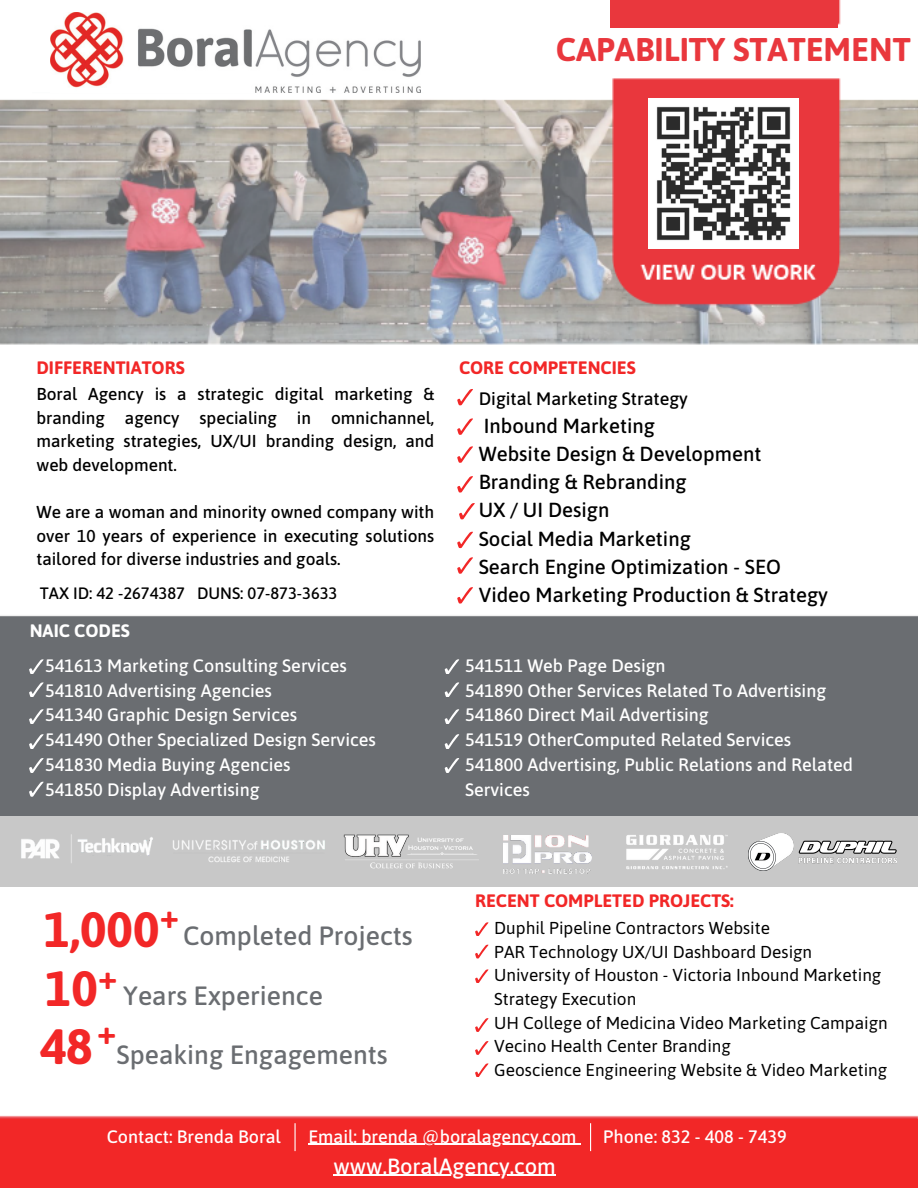
<style>
.page{position:relative;width:918px;height:1188px;background:#fff}
.page>*{position:absolute;margin:0;border:0;box-sizing:border-box;transform-origin:0 0}
.t1{font:700 49.5px "Asap";color:#f22727}
.t2{font:700 34.5px "Asap";color:#f22727}
.t3{font:700 32.85px "Asap";color:#e9373d}
.t4{font:500 26.4px "Asap";color:#6a6d71}
.t5{font:500 21.9px "Asap";color:#fff}
.t6{font:500 20.4px "Asap";color:#000}
.t7{font:500 18px/24.8px "Asap";color:#fff}
.t8{font:700 18px "Asap";color:#f22727}
.t9{font:500 18px "Asap";color:#000}
.t10{font:700 18px "Asap";color:#fff}
.t11{font:500 17.25px/23.7px "Asap";color:#000;text-align:justify}
.t12{font:17.25px "Asap";color:#000}
.t13{font:500 16.5px "Asap";color:#000}
</style>
<div class="page">
<img style="left:0;top:0;width:918px;height:1119px">
<div style="left:0;top:1119px;width:918px;height:69px;background:#f22727"></div>
<hr style="left:294px;top:1123px;width:2px;height:28px;background:#fff">
<svg style="left:590px;top:1123px;width:1px;height:28px"></svg>
<div style="left:0;top:0;width:445px;height:92px;background:#fff"></div>
<img style="left:50px;top:12px;width:370px;height:80px">
<div style="left:610px;top:0;width:227px;height:28px;background:#e9373d"></div>
<div style="left:459px;top:32px;width:459px;height:38px;background:#fff"></div>
<div style="left:14px;top:358px;width:406px;height:236px;background:#fff"></div>
<div style="left:441px;top:348px;width:406px;height:259px;background:#fff"></div>
<svg style="left:457px;top:389px;width:16px;height:16px"></svg>
<svg style="left:457px;top:418px;width:16px;height:17px"></svg>
<svg style="left:457px;top:446px;width:16px;height:17px"></svg>
<svg style="left:457px;top:476px;width:16px;height:17px"></svg>
<svg style="left:459px;top:503px;width:16px;height:16px"></svg>
<svg style="left:457px;top:532px;width:16px;height:16px"></svg>
<svg style="left:457px;top:557px;width:16px;height:17px"></svg>
<svg style="left:457px;top:587px;width:16px;height:17px"></svg>
<div style="left:0;top:617px;width:918px;height:199px;background:#6a6d71"></div>
<svg style="left:29px;top:659px;width:15px;height:15px"></svg>
<svg style="left:29px;top:682px;width:15px;height:15px"></svg>
<svg style="left:29px;top:709px;width:15px;height:15px"></svg>
<svg style="left:29px;top:734px;width:15px;height:15px"></svg>
<svg style="left:29px;top:758px;width:15px;height:15px"></svg>
<svg style="left:29px;top:782px;width:15px;height:14px"></svg>
<svg style="left:445px;top:659px;width:14px;height:15px"></svg>
<svg style="left:445px;top:682px;width:14px;height:15px"></svg>
<svg style="left:445px;top:709px;width:14px;height:15px"></svg>
<svg style="left:445px;top:734px;width:14px;height:15px"></svg>
<svg style="left:445px;top:758px;width:14px;height:15px"></svg>
<div style="left:28px;top:901px;width:406px;height:209px;background:#fff"></div>
<div style="left:457px;top:887px;width:439px;height:223px;background:#fff"></div>
<svg style="left:475px;top:922px;width:14px;height:14px"></svg>
<svg style="left:475px;top:945px;width:14px;height:13px"></svg>
<svg style="left:475px;top:969px;width:14px;height:14px"></svg>
<svg style="left:475px;top:1018px;width:14px;height:14px"></svg>
<svg style="left:475px;top:1041px;width:14px;height:13px"></svg>
<svg style="left:475px;top:1063px;width:14px;height:14px"></svg>
<div style="left:0;top:816px;width:918px;height:71px;background:#c8c8c8"></div>
<img style="left:21px;top:834px;width:132px;height:29px">
<img style="left:173px;top:840px;width:152px;height:22px">
<img style="left:343px;top:834px;width:136px;height:35px">
<img style="left:503px;top:836px;width:88px;height:37px">
<img style="left:626px;top:835px;width:102px;height:34px">
<img style="left:748px;top:833px;width:149px;height:37px">
<img style="left:649px;top:99px;width:149px;height:149px">
<hr style="left:333px;top:1175px;width:223px;height:1px;background:#fff">
<hr style="left:308px;top:1144px;width:269px;height:1px;background:#fff">
<p class="t3" style="left:556px;top:31px;width:356px">CAPABILITY STATEMENT</p>
<p class="t8" style="left:36px;top:358px;width:150px">DIFFERENTIATORS</p>
<p class="t8" style="left:459px;top:358px;width:178px">CORE COMPETENCIES</p>
<p class="t11" style="left:36px;top:382px;width:399px">Boral Agency is a strategic digital marketing &amp; branding agency specialing in omnichannel, marketing strategies, UX/UI branding design, and web development.</p>
<p class="t11" style="left:36px;top:500px;width:399px">We are a woman and minority owned company with over 10 years of experience in executing solutions tailored for diverse industries and goals.</p>
<p class="t13" style="left:40px;top:583px;width:299px">TAX ID: 42 -2674387 DUNS: 07-873-3633</p>
<p class="t10" style="left:30px;top:620px;width:102px">NAIC CODES</p>
<p class="t7" style="left:45px;top:653px;width:303px">541613 Marketing Consulting Services</p>
<p class="t7" style="left:45px;top:678px;width:228px">541810 Advertising Agencies</p>
<p class="t7" style="left:45px;top:702px;width:254px">541340 Graphic Design Services</p>
<p class="t7" style="left:45px;top:727px;width:332px">541490 Other Specialized Design Services</p>
<p class="t7" style="left:45px;top:752px;width:247px">541830 Media Buying Agencies</p>
<p class="t7" style="left:45px;top:777px;width:216px">541850 Display Advertising</p>
<p class="t9" style="left:479px;top:388px;width:211px">Digital Marketing Strategy</p>
<p class="t6" style="left:484px;top:414px;width:173px">Inbound Marketing</p>
<p class="t6" style="left:479px;top:442px;width:284px">Website Design &amp; Development</p>
<p class="t6" style="left:479px;top:470px;width:209px">Branding &amp; Rebranding</p>
<p class="t6" style="left:479px;top:498px;width:132px">UX / UI Design</p>
<p class="t6" style="left:479px;top:527px;width:213px">Social Media Marketing</p>
<p class="t6" style="left:479px;top:555px;width:304px">Search Engine Optimization - SEO</p>
<p class="t6" style="left:479px;top:583px;width:351px">Video Marketing Production &amp; Strategy</p>
<p class="t7" style="left:465px;top:653px;width:202px">541511 Web Page Design</p>
<p class="t7" style="left:465px;top:678px;width:363px">541890 Other Services Related To Advertising</p>
<p class="t7" style="left:465px;top:702px;width:245px">541860 Direct Mail Advertising</p>
<p class="t7" style="left:465px;top:727px;width:328px">541519 OtherComputed Related Services</p>
<p class="t7" style="left:465px;top:752px;width:389px">541800 Advertising, Public Relations and Related<br>Services</p>
<p class="t1" style="left:44px;top:901px;width:117px">1,000</p>
<p class="t2" style="left:160px;top:896px;width:21px">+</p>
<p class="t4" style="left:183px;top:921px;width:231px">Completed Projects</p>
<p class="t1" style="left:45px;top:959px;width:54px">10</p>
<p class="t2" style="left:98px;top:956px;width:21px">+</p>
<p class="t2" style="left:97px;top:1012px;width:21px">+</p>
<p class="t4" style="left:123px;top:981px;width:201px">Years Experience</p>
<p class="t1" style="left:40px;top:1018px;width:54px">48</p>
<p class="t4" style="left:117px;top:1039px;width:273px">Speaking Engagements</p>
<p class="t8" style="left:475px;top:890px;width:260px">RECENT COMPLETED PROJECTS:</p>
<p class="t12" style="left:494px;top:918px;width:277px">Duphil Pipeline Contractors Website</p>
<p class="t12" style="left:494px;top:942px;width:320px">PAR Technology UX/UI Dashboard Design</p>
<p class="t12" style="left:494px;top:965px;width:389px">University of Houston - Victoria Inbound Marketing</p>
<p class="t12" style="left:494px;top:989px;width:144px">Strategy Execution</p>
<p class="t12" style="left:494px;top:1013px;width:395px">UH College of Medicina Video Marketing Campaign</p>
<p class="t12" style="left:494px;top:1036px;width:238px">Vecino Health Center Branding</p>
<p class="t12" style="left:494px;top:1060px;width:395px">Geoscience Engineering Website &amp; Video Marketing</p>
<p class="t7" style="left:107px;top:1124px;width:176px">Contact: Brenda Boral</p>
<p class="t7" style="left:308px;top:1124px;width:270px">Email: brenda @boralagency.com</p>
<p class="t7" style="left:603px;top:1124px;width:185px">Phone: 832 - 408 - 7439</p>
<p class="t5" style="left:333px;top:1153px;width:224px">www.BoralAgency.com</p>
</div>
